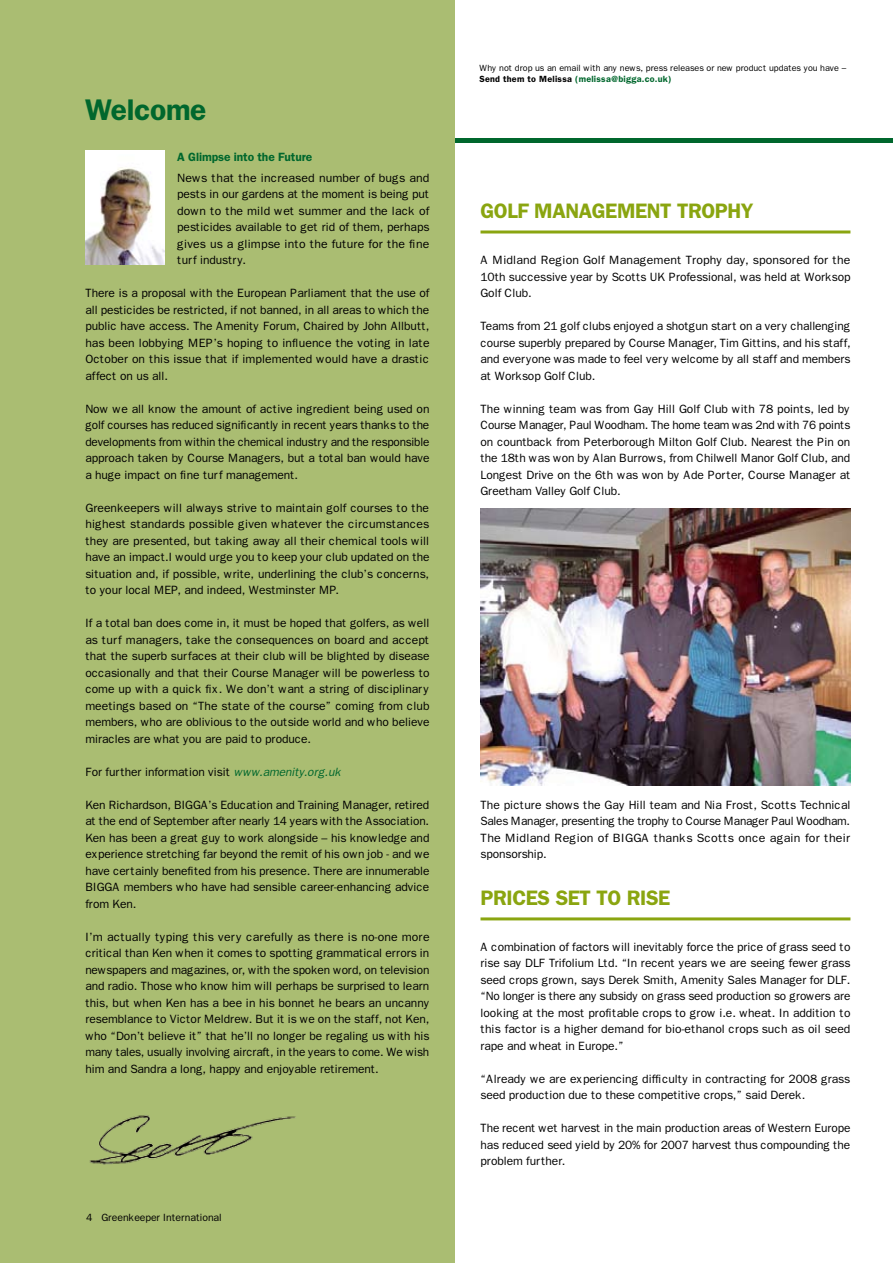
<style>
.page{position:relative;width:893px;height:1263px;background:#fff}
.page>*{position:absolute;margin:0;border:0;box-sizing:border-box;transform-origin:0 0}
.t1{font:600 30px "Franklin Gothic";letter-spacing:-.01em;color:#00672d}
.t2{font:600 21px "Franklin Gothic";letter-spacing:-.02em;color:#8aa510}
.t3{font:12px/16.5px "Franklin Gothic";letter-spacing:-.01em;color:#000;text-align:justify}
.t4{font:600 12px "Franklin Gothic";letter-spacing:-.01em;color:#00672d}
.t5{font:10.5px "Franklin Gothic";letter-spacing:-.01em;color:#000}
.t6{font:9px/11.7px "Franklin Gothic";letter-spacing:-.005em;color:#000}
.s1{font-style:italic;color:#00672d}
.s2{font-weight:600}
.s3{font-weight:600;color:#00672d}
</style>
<div class="page">
<hr style="left:85px;top:139px;width:808px;height:4px;background:#00672d">
<div style="left:0;top:0;width:455px;height:1263px;background:#aabd72"></div>
<div style="left:85px;top:150px;width:79px;height:114px;background:#fff"></div>
<img style="left:85px;top:167px;width:79px;height:97px">
<img style="left:89px;top:1115px;width:207px;height:50px">
<hr style="left:480px;top:230px;width:370px;height:3px;background:#8aa510">
<img style="left:480px;top:508px;width:370px;height:277px">
<hr style="left:480px;top:917px;width:370px;height:3px;background:#8aa510">
<h1 class="t1" style="left:85px;top:92px;width:123px">Welcome</h1>
<p class="t4" style="left:177px;top:150px;width:137px">A Glimpse into the Future</p>
<p class="t3" style="left:177px;top:169px;width:254px">News that the increased number of bugs and pests in our gardens at the moment is being put down to the mild wet summer and the lack of pesticides available to get rid of them, perhaps gives us a glimpse into the future for the fine turf industry.</p>
<p class="t3" style="left:85px;top:285px;width:346px">There is a proposal with the European Parliament that the use of all pesticides be restricted, if not banned, in all areas to which the public have access. The Amenity Forum, Chaired by John Allbutt, has been lobbying MEP’s hoping to influence the voting in late October on this issue that if implemented would have a drastic affect on us all.</p>
<p class="t3" style="left:85px;top:400px;width:346px">Now we all know the amount of active ingredient being used on golf courses has reduced significantly in recent years thanks to the developments from within the chemical industry and the responsible approach taken by Course Managers, but a total ban would have a huge impact on fine turf management.</p>
<p class="t3" style="left:85px;top:499px;width:346px">Greenkeepers will always strive to maintain golf courses to the highest standards possible given whatever the circumstances they are presented, but taking away all their chemical tools will have an impact.I would urge you to keep your club updated on the situation and, if possible, write, underlining the club’s concerns, to your local MEP, and indeed, Westminster MP.</p>
<p class="t3" style="left:85px;top:615px;width:346px">If a total ban does come in, it must be hoped that golfers, as well as turf managers, take the consequences on board and accept that the superb surfaces at their club will be blighted by disease occasionally and that their Course Manager will be powerless to come up with a quick fix. We don’t want a string of disciplinary meetings based on “The state of the course” coming from club members, who are oblivious to the outside world and who believe miracles are what you are paid to produce.</p>
<p class="t3" style="left:85px;top:763px;width:257px">For further information visit <span class="s1">www.amenity.org.uk</span></p>
<p class="t3" style="left:85px;top:796px;width:346px">Ken Richardson, BIGGA’s Education and Training Manager, retired at the end of September after nearly 14 years with the Association.<br>Ken has been a great guy to work alongside – his knowledge and experience stretching far beyond the remit of his own job - and we have certainly benefited from his presence. There are innumerable BIGGA members who have had sensible career-enhancing advice from Ken.</p>
<p class="t3" style="left:85px;top:928px;width:346px">I’m actually typing this very carefully as there is no-one more critical than Ken when it comes to spotting grammatical errors in newspapers and magazines, or, with the spoken word, on television and radio. Those who know him will perhaps be surprised to learn this, but when Ken has a bee in his bonnet he bears an uncanny resemblance to Victor Meldrew. But it is we on the staff, not Ken, who “Don’t believe it” that he’ll no longer be regaling us with his many tales, usually involving aircraft, in the years to come. We wish him and Sandra a long, happy and enjoyable retirement.</p>
<p class="t5" style="left:101px;top:1212px;width:122px">Greenkeeper International</p>
<p class="t6" style="left:479px;top:62px;width:368px">Why not drop us an email with any news, press releases or new product updates you have –<br><span class="s2">Send them to Melissa</span> <span class="s3">(melissa@bigga.co.uk)</span></p>
<h2 class="t2" style="left:480px;top:198px;width:274px">GOLF MANAGEMENT TROPHY</h2>
<p class="t3" style="left:480px;top:252px;width:372px">A Midland Region Golf Management Trophy day, sponsored for the 10th successive year by Scotts UK Professional, was held at Worksop Golf Club.</p>
<p class="t3" style="left:480px;top:318px;width:372px">Teams from 21 golf clubs enjoyed a shotgun start on a very challenging course superbly prepared by Course Manager, Tim Gittins, and his staff, and everyone was made to feel very welcome by all staff and members at Worksop Golf Club.</p>
<p class="t3" style="left:480px;top:400px;width:372px">The winning team was from Gay Hill Golf Club with 78 points, led by Course Manager, Paul Woodham. The home team was 2nd with 76 points on countback from Peterborough Milton Golf Club. Nearest the Pin on the 18th was won by Alan Burrows, from Chilwell Manor Golf Club, and Longest Drive on the 6th was won by Ade Porter, Course Manager at Greetham Valley Golf Club.</p>
<p class="t3" style="left:480px;top:796px;width:372px">The picture shows the Gay Hill team and Nia Frost, Scotts Technical Sales Manager, presenting the trophy to Course Manager Paul Woodham.<br>The Midland Region of BIGGA thanks Scotts once again for their sponsorship.</p>
<h2 class="t2" style="left:480px;top:885px;width:191px">PRICES SET TO RISE</h2>
<p class="t3" style="left:480px;top:939px;width:371px">A combination of factors will inevitably force the price of grass seed to rise say DLF Trifolium Ltd. “In recent years we are seeing fewer grass seed crops grown, says Derek Smith, Amenity Sales Manager for DLF. “No longer is there any subsidy on grass seed production so growers are looking at the most profitable crops to grow i.e. wheat. In addition to this factor is a higher demand for bio-ethanol crops such as oil seed rape and wheat in Europe.”</p>
<p class="t3" style="left:480px;top:1071px;width:371px">“Already we are experiencing difficulty in contracting for 2008 grass seed production due to these competitive crops,” said Derek.</p>
<p class="t3" style="left:480px;top:1120px;width:371px">The recent wet harvest in the main production areas of Western Europe has reduced seed yield by 20% for 2007 harvest thus compounding the problem further.</p>
</div>
